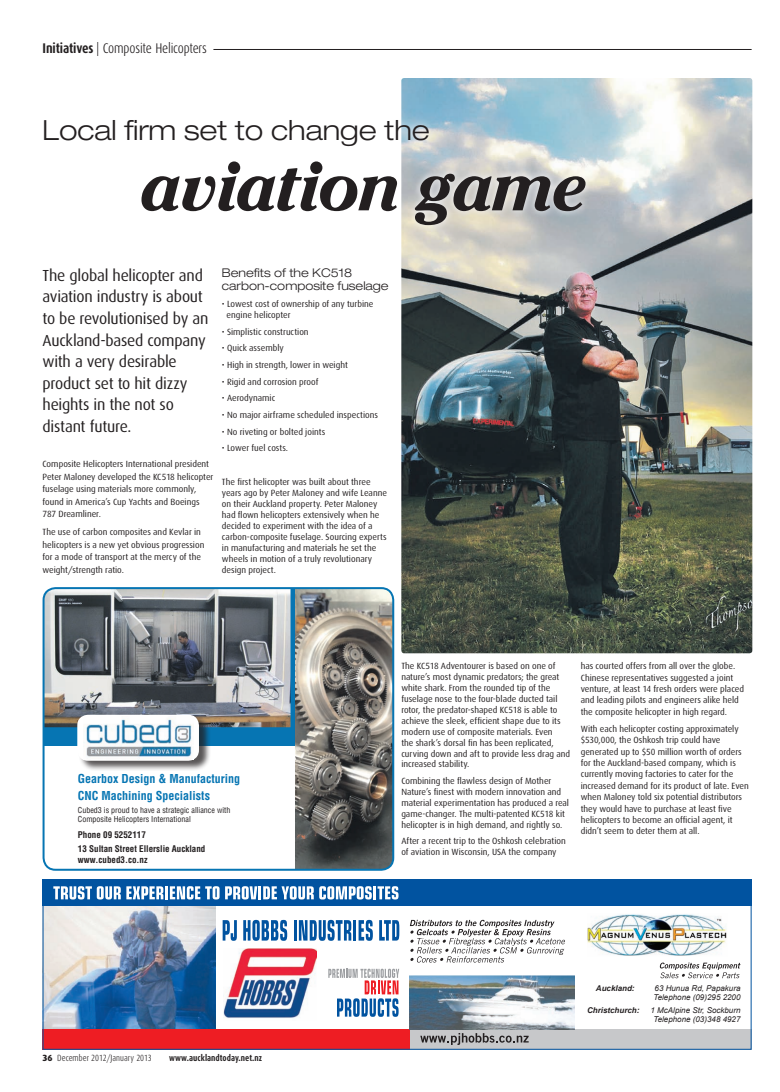
<style>
.page{position:relative;width:780px;height:1092px;background:#fff}
.page>*{position:absolute;margin:0;border:0;box-sizing:border-box;transform-origin:0 0}
.News_Headline{font:italic 700 67.8px "Cheltenham IT Cby BT";letter-spacing:-.02em;color:#231f20}
.News_Headline-2{font:300 expanded 27.8px "Helvetica Neue LT Std";color:#231f20}
.Intro{font:16px/21.6px "Dax";letter-spacing:-.015em;color:#231f20}
.Body_Copy{font:300 14px "Dax Condensed";letter-spacing:-.015em;color:#231f20}
.t1{font:700 condensed 12px/17.2px "Helvetica";color:#0675b3}
.SUB_heading{font:300 expanded 12px/13.1px "Helvetica Neue LT Std";color:#231f20}
.Body_Copy-2{font:9px/10.9px "Dax";color:#231f20}
.t2{font:700 condensed 9px/13.6px "Helvetica";color:#231f20}
.t3{font:300 9px "Dax Condensed";color:#231f20}
.t4{font:700 9px "Dax Condensed";letter-spacing:.005em;color:#231f20}
.t5{font:italic 8px/9.6px "Arial";color:#231f20}
.t6{font:condensed 8px/9.6px "Helvetica";color:#231f20}
.t7{font:italic 700 8px "Arial";color:#231f20}
.s1{font-weight:700}
.s2{font-family:"Dax";font-weight:800}
</style>
<div class="page">
<img style="left:45px;top:905px;width:170px;height:124px">
<svg style="left:223px;top:920px;width:14px;height:20px"></svg>
<svg style="left:243px;top:919px;width:44px;height:21px"></svg>
<hr style="left:294px;top:920px;width:2px;height:20px;background:#0153a0">
<svg style="left:299px;top:919px;width:52px;height:21px"></svg>
<hr style="left:353px;top:920px;width:3px;height:20px;background:#0153a0">
<svg style="left:358px;top:919px;width:15px;height:21px"></svg>
<svg style="left:379px;top:920px;width:20px;height:20px"></svg>
<svg style="left:328px;top:968px;width:71px;height:48px"></svg>
<img style="left:223px;top:948px;width:94px;height:70px">
<div style="left:43px;top:1029px;width:366px;height:20px;background:#ee1d23"></div>
<div style="left:410px;top:1029px;width:341px;height:20px;background:#c7c8ca"></div>
<svg style="left:420px;top:1033px;width:108px;height:11px"></svg>
<img style="left:410px;top:975px;width:164px;height:54px">
<svg style="left:410px;top:919px;width:155px;height:43px"></svg>
<div style="left:43px;top:879px;width:708px;height:26px;background:#0153a0"></div>
<svg style="left:53px;top:886px;width:166px;height:13px"></svg>
<svg style="left:225px;top:886px;width:173px;height:13px"></svg>
<svg style="left:659px;top:962px;width:81px;height:16px"></svg>
<img style="left:587px;top:914px;width:140px;height:42px">
<div style="left:43px;top:879px;width:708px;height:170px;border:1px solid #0153a0"></div>
<img style="left:401px;top:78px;width:351px;height:575px">
<hr style="left:213px;top:49px;width:538px;height:1px;background:#231f20">
<div style="left:44px;top:588px;width:349px;height:158px;background:#0675b3"></div>
<img style="left:44px;top:588px;width:246px;height:139px">
<img style="left:295px;top:588px;width:98px;height:281px">
<div style="left:78px;top:714px;width:133px;height:57px;background:#231f20;opacity:.75"></div>
<div style="left:77px;top:714px;width:122px;height:46px;background:#fff;border-radius:11px"></div>
<img style="left:83px;top:718px;width:109px;height:39px">
<div style="left:43px;top:587px;width:351px;height:283px;border:2px solid #0675b3;border-radius:12px"></div>
<div style="left:37px;top:112px;width:399px;height:41px;background:#fff"></div>
<svg style="left:401px;top:154px;width:192px;height:79px;background:#d5d6d3"></svg>
<p class="Body_Copy" style="left:43px;top:41px;width:166px"><span class="s1">Initiatives</span> | Composite Helicopters</p>
<p class="News_Headline-2" style="left:43px;top:113px;width:389px">Local firm set to change the</p>
<p class="News_Headline" style="left:142px;top:145px;width:447px">aviation game</p>
<p class="Intro" style="left:43px;top:265px;width:167px">The global helicopter and aviation industry is about to be revolutionised by an<br>Auckland-based company with a very desirable product set to hit dizzy heights in the not so distant future.</p>
<p class="Body_Copy-2" style="left:43px;top:458px;width:172px;line-height:12.5px">Composite Helicopters International president Peter Maloney developed the KC518 helicopter fuselage using materials more commonly, found in America’s Cup Yachts and Boeings 787 Dreamliner.</p>
<p class="Body_Copy-2" style="left:43px;top:526px;width:163px;line-height:12.5px">The use of carbon composites and Kevlar in helicopters is a new yet obvious progression for a mode of transport at the mercy of the weight/strength ratio.</p>
<p class="SUB_heading" style="left:222px;top:266px;width:168px">Benefits of the KC518 carbon-composite fuselage</p>
<p class="Body_Copy-2" style="left:227px;top:298px;width:148px;text-indent:-5px">• Lowest cost of ownership of any turbine engine helicopter</p>
<p class="Body_Copy-2" style="left:222px;top:326px;width:88px">• Simplistic construction</p>
<p class="Body_Copy-2" style="left:222px;top:343px;width:63px">• Quick assembly</p>
<p class="Body_Copy-2" style="left:222px;top:359px;width:127px">• High in strength, lower in weight</p>
<p class="Body_Copy-2" style="left:222px;top:376px;width:98px">• Rigid and corrosion proof</p>
<p class="Body_Copy-2" style="left:222px;top:393px;width:55px">• Aerodynamic</p>
<p class="Body_Copy-2" style="left:222px;top:409px;width:158px">• No major airframe scheduled inspections</p>
<p class="Body_Copy-2" style="left:222px;top:426px;width:105px">• No riveting or bolted joints</p>
<p class="Body_Copy-2" style="left:222px;top:443px;width:68px">• Lower fuel costs.</p>
<p class="Body_Copy-2" style="left:222px;top:476px;width:167px">The first helicopter was built about three years ago by Peter Maloney and wife Leanne on their Auckland property. Peter Maloney had flown helicopters extensively when he decided to experiment with the idea of a carbon-composite fuselage. Sourcing experts in manufacturing and materials he set the wheels in motion of a truly revolutionary design project.</p>
<p class="t1" style="left:78px;top:770px;width:164px">Gearbox Design &amp; Manufacturing<br>CNC Machining Specialists</p>
<p class="t6" style="left:78px;top:805px;width:154px">Cubed3 is proud to have a strategic alliance with<br>Composite Helicopters International</p>
<p class="t2" style="left:78px;top:828px;width:129px">Phone 09 5252117<br>13 Sultan Street Ellerslie Auckland</p>
<p class="t2" style="left:78px;top:852px;width:71px">www.cubed3.co.nz</p>
<p class="Body_Copy-2" style="left:401px;top:660px;width:170px">The KC518 Adventourer is based on one of nature’s most dynamic predators; the great white shark. From the rounded tip of the fuselage nose to the four-blade ducted tail rotor, the predator-shaped KC518 is able to achieve the sleek, efficient shape due to its modern use of composite materials. Even<br>the shark’s dorsal fin has been replicated, curving down and aft to provide less drag and increased stability.</p>
<p class="Body_Copy-2" style="left:401px;top:775px;width:169px">Combining the flawless design of Mother Nature’s finest with modern innovation and material experimentation has produced a real game-changer. The multi-patented KC518 kit helicopter is in high demand, and rightly so.</p>
<p class="Body_Copy-2" style="left:401px;top:835px;width:166px">After a recent trip to the Oshkosh celebration of aviation in Wisconsin, USA the company</p>
<p class="Body_Copy-2" style="left:580px;top:660px;width:165px;line-height:11.4px">has courted offers from all over the globe.<br>Chinese representatives suggested a joint venture, at least 14 fresh orders were placed and leading pilots and engineers alike held the composite helicopter in high regard.</p>
<p class="Body_Copy-2" style="left:580px;top:723px;width:169px;line-height:11.4px">With each helicopter costing approximately $530,000, the Oshkosh trip could have generated up to $50 million worth of orders for the Auckland-based company, which is currently moving factories to cater for the increased demand for its product of late. Even when Maloney told six potential distributors they would have to purchase at least five helicopters to become an official agent, it didn’t seem to deter them at all.</p>
<p class="t3" style="left:43px;top:1053px;width:111px"><span class="s2">36</span> December 2012/January 2013</p>
<p class="t4" style="left:169px;top:1053px;width:95px">www.aucklandtoday.net.nz</p>
<p class="t7" style="left:596px;top:982px;width:40px">Auckland:</p>
<p class="t5" style="left:653px;top:983px;width:88px">63 Hunua Rd, Papakura<br>Telephone (09)295 2200</p>
<p class="t7" style="left:587px;top:1004px;width:54px">Christchurch:</p>
<p class="t5" style="left:650px;top:1005px;width:91px;text-align:center">1 McAlpine Str, Sockburn<br>Telephone (03)348 4927</p>
</div>
